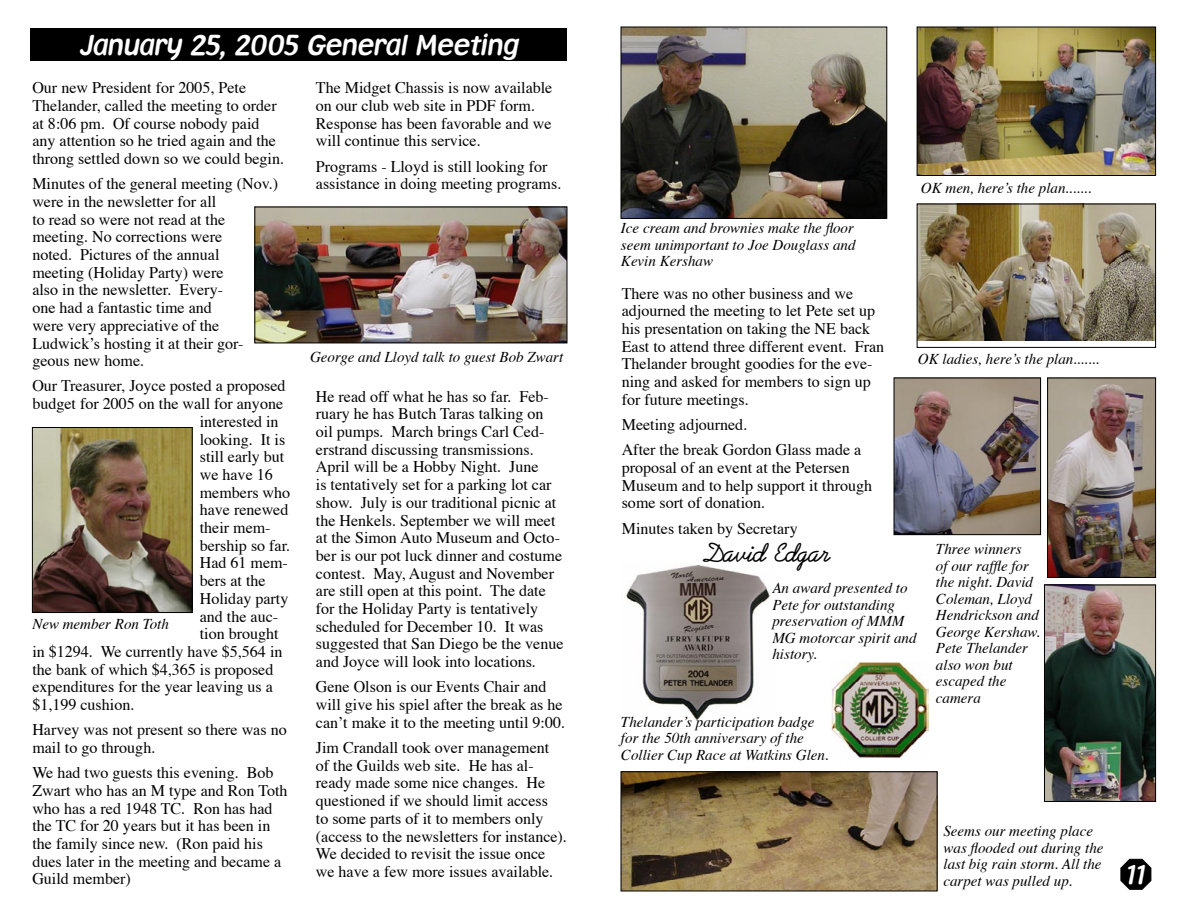
<style>
.page{position:relative;width:1188px;height:918px;background:#fff}
.page>*{position:absolute;margin:0;border:0;box-sizing:border-box;transform-origin:0 0}
.t1{font:28.5px "Prelude Script FLF";color:#000}
.t2{font:italic 27px "Pooh";color:#fff}
.t3{font:italic 25.5px "Pooh";color:#fff;scale:.89 1}
.t4{font:16.2px/17.7px "Times";color:#000}
.t5{font:italic 15px/16.5px "Times";color:#000}
</style>
<div class="page">
<img style="left:626px;top:565px;width:145px;height:156px">
<svg style="left:1121px;top:859px;width:30px;height:31px"></svg>
<div style="left:30px;top:29px;width:537px;height:32px;background:#000"></div>
<img style="left:896px;top:380px;width:143px;height:153px">
<div style="left:894px;top:378px;width:147px;height:157px;border:1px solid #000"></div>
<img style="left:623px;top:773px;width:313px;height:116px">
<div style="left:621px;top:771px;width:317px;height:120px;border:1px solid #000"></div>
<img style="left:1046px;top:587px;width:108px;height:213px">
<div style="left:1044px;top:585px;width:112px;height:217px;border:1px solid #000"></div>
<img style="left:623px;top:29px;width:262px;height:188px">
<div style="left:621px;top:27px;width:266px;height:192px;border:1px solid #000"></div>
<img style="left:919px;top:206px;width:235px;height:134px">
<div style="left:917px;top:204px;width:239px;height:144px;border:1px solid #000"></div>
<img style="left:1049px;top:380px;width:105px;height:196px">
<div style="left:1047px;top:378px;width:109px;height:200px;border:1px solid #000"></div>
<img style="left:34px;top:429px;width:157px;height:182px">
<div style="left:32px;top:427px;width:161px;height:186px;border:1px solid #000"></div>
<img style="left:256px;top:209px;width:309px;height:132px">
<div style="left:254px;top:207px;width:313px;height:136px;border:1px solid #000"></div>
<img style="left:919px;top:29px;width:235px;height:145px">
<div style="left:917px;top:27px;width:239px;height:149px;border:1px solid #000"></div>
<img style="left:831px;top:661px;width:97px;height:98px">
<h2 class="t2" style="left:79px;top:27px;width:446px">January 25, 2005 General Meeting</h2>
<p class="t4" style="left:32px;top:80px;width:253px">Our new President for 2005, Pete Thelander, called the meeting to order at 8:06 pm. Of course nobody paid any attention so he tried again and the throng settled down so we could begin.</p>
<p class="t4" style="left:32px;top:176px;width:247px">Minutes of the general meeting (Nov.) were in the newsletter for all<br>to read so were not read at the meeting. No corrections were<br>noted. Pictures of the annual<br>meeting (Holiday Party) were<br>also in the newsletter. Every-<br>one had a fantastic time and<br>were very appreciative of the<br>Ludwickʼs hosting it at their gor&shy;geous new home.</p>
<p class="t4" style="left:32px;top:378px;width:255px">Our Treasurer, Joyce posted a proposed</p>
<p class="t4" style="left:32px;top:396px;width:252px">budget for 2005 on the wall for anyone</p>
<p class="t4" style="left:200px;top:414px;width:80px">interested in</p>
<p class="t4" style="left:200px;top:431px;width:87px">looking. It is</p>
<p class="t4" style="left:200px;top:449px;width:86px">still early but</p>
<p class="t4" style="left:200px;top:467px;width:75px">we have 16</p>
<p class="t4" style="left:200px;top:484px;width:92px">members who</p>
<p class="t4" style="left:200px;top:502px;width:90px">have renewed</p>
<p class="t4" style="left:200px;top:520px;width:72px">their mem-</p>
<p class="t4" style="left:200px;top:537px;width:92px">bership so far.</p>
<p class="t4" style="left:200px;top:555px;width:90px">Had 61 mem-</p>
<p class="t4" style="left:200px;top:573px;width:67px">bers at the</p>
<p class="t4" style="left:200px;top:591px;width:90px">Holiday party</p>
<p class="t4" style="left:200px;top:608px;width:80px">and the auc-</p>
<p class="t4" style="left:200px;top:626px;width:80px">tion brought</p>
<p class="t4" style="left:32px;top:644px;width:252px">in $1294. We currently have $5,564 in</p>
<p class="t4" style="left:32px;top:661px;width:242px">the bank of which $4,365 is proposed</p>
<p class="t4" style="left:32px;top:679px;width:242px">expenditures for the year leaving us a</p>
<p class="t4" style="left:32px;top:697px;width:104px">$1,199 cushion.</p>
<p class="t4" style="left:32px;top:722px;width:256px">Harvey was not present so there was no mail to go through.</p>
<p class="t4" style="left:32px;top:765px;width:257px">We had two guests this evening. Bob<br>Zwart who has an M type and Ron Toth who has a red 1948 TC. Ron has had the TC for 20 years but it has been in the family since new. (Ron paid his dues later in the meeting and became a<br>Guild member)</p>
<p class="t5" style="left:32px;top:617px;width:138px">New member Ron Toth</p>
<p class="t4" style="left:316px;top:80px;width:238px">The Midget Chassis is now available on our club web site in PDF form.<br>Response has been favorable and we will continue this service.</p>
<p class="t4" style="left:316px;top:158px;width:247px">Programs - Lloyd is still looking for assistance in doing meeting programs.</p>
<p class="t5" style="left:310px;top:350px;width:255px">George and Lloyd talk to guest Bob Zwart</p>
<p class="t4" style="left:316px;top:388px;width:249px">He read off what he has so far. Feb&shy;ruary he has Butch Taras talking on oil pumps. March brings Carl Ced&shy;erstrand discussing transmissions.<br>April will be a Hobby Night. June<br>is tentatively set for a parking lot car show. July is our traditional picnic at the Henkels. September we will meet at the Simon Auto Museum and Octo&shy;ber is our pot luck dinner and costume contest. May, August and November are still open at this point. The date for the Holiday Party is tentatively scheduled for December 10. It was suggested that San Diego be the venue and Joyce will look into locations.</p>
<p class="t4" style="left:316px;top:679px;width:251px">Gene Olson is our Events Chair and will give his spiel after the break as he canʼt make it to the meeting until 9:00.</p>
<p class="t4" style="left:316px;top:740px;width:253px">Jim Crandall took over management<br>of the Guilds web site. He has al&shy;ready made some nice changes. He questioned if we should limit access<br>to some parts of it to members only (access to the newsletters for instance).<br>We decided to revisit the issue once we have a few more issues available.</p>
<p class="t5" style="left:621px;top:221px;width:236px;text-align:justify">Ice cream and brownies make the floor seem unimportant to Joe Douglass and Kevin Kershaw</p>
<p class="t5" style="left:921px;top:180px;width:172px">OK men, hereʼs the plan.......</p>
<p class="t4" style="left:622px;top:285px;width:264px">There was no other business and we adjourned the meeting to let Pete set up his presentation on taking the NE back East to attend three different event. Fran Thelander brought goodies for the eve&shy;ning and asked for members to sign up for future meetings.</p>
<p class="t4" style="left:622px;top:413px;width:241px;line-height:25.2px">Meeting adjourned.<br>After the break Gordon Glass made a</p>
<p class="t4" style="left:622px;top:460px;width:252px">proposal of an event at the Petersen<br>Museum and to help support it through some sort of donation.</p>
<p class="t4" style="left:622px;top:520px;width:177px">Minutes taken by Secretary</p>
<h1 class="t1" style="left:703px;top:539px;width:129px">David Edgar</h1>
<p class="t5" style="left:918px;top:351px;width:183px">OK ladies, hereʼs the plan.......</p>
<p class="t5" style="left:936px;top:542px;width:106px">Three winners<br>of our raffle for the night. David<br>Coleman, Lloyd<br>Hendrickson and<br>George Kershaw.<br>Pete Thelander also won but escaped the camera</p>
<p class="t5" style="left:772px;top:581px;width:146px">An award presented to<br>Pete for outstanding preservation of MMM<br>MG motorcar spirit and history.</p>
<p class="t5" style="left:621px;top:714px;width:209px">Thelanderʼs participation badge for the 50th anniversary of the<br>Collier Cup Race at Watkins Glen.</p>
<p class="t5" style="left:943px;top:824px;width:162px">Seems our meeting place was flooded out during the last big rain storm. All the carpet was pulled up.</p>
<h3 class="t3" style="left:1126px;top:858px;width:29px">11</h3>
</div>
